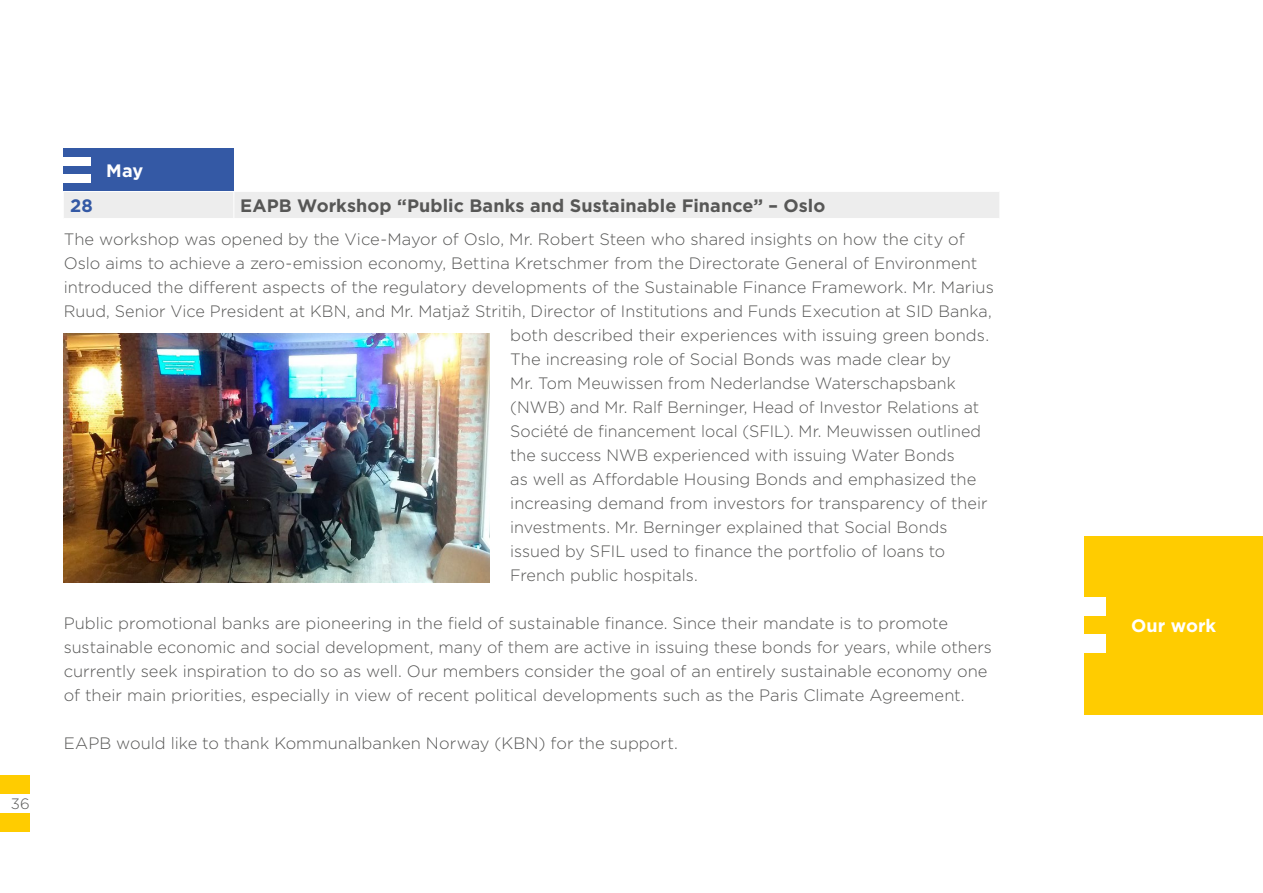
<style>
.page{position:relative;width:1263px;height:893px;background:#fff}
.page>*{position:absolute;margin:0;border:0;box-sizing:border-box;transform-origin:0 0}
.t1{font:700 18px "Gotham";letter-spacing:.005em;color:#575756}
.t2{font:700 18px "Gotham";letter-spacing:.005em;color:#fff}
.t3{font:700 18px "Gotham";color:#3459a5}
.t4{font:300 16.5px/24px "Gotham";color:#575756}
.t5{font:300 15px "Gotham";color:#575756}
</style>
<div class="page">
<div style="left:0;top:813px;width:30px;height:19px;background:#fc0"></div>
<div style="left:0;top:775px;width:30px;height:19px;background:#fc0"></div>
<div style="left:64px;top:192px;width:935px;height:26px;background:#ededed"></div>
<div style="left:64px;top:148px;width:170px;height:43px;background:#3459a5"></div>
<div style="left:64px;top:174px;width:27px;height:8px;background:#fff"></div>
<div style="left:64px;top:157px;width:27px;height:8px;background:#fff"></div>
<div style="left:1084px;top:536px;width:179px;height:178px;background:#fc0"></div>
<div style="left:1067px;top:634px;width:38px;height:19px;background:#fff"></div>
<div style="left:1067px;top:597px;width:38px;height:19px;background:#fff"></div>
<img style="left:64px;top:334px;width:425px;height:249px">
<p class="t5" style="left:11px;top:794px;width:20px">36</p>
<p class="t2" style="left:106px;top:159px;width:38px">May</p>
<p class="t3" style="left:70px;top:194px;width:24px">28</p>
<p class="t1" style="left:240px;top:194px;width:586px">EAPB Workshop “Public Banks and Sustainable Finance” – Oslo</p>
<p class="t4" style="left:64px;top:227px;width:902px">The workshop was opened by the Vice-Mayor of Oslo, Mr. Robert Steen who shared insights on how the city of</p>
<p class="t4" style="left:64px;top:251px;width:915px">Oslo aims to achieve a zero-emission economy, Bettina Kretschmer from the Directorate General of Environment</p>
<p class="t4" style="left:64px;top:275px;width:931px">introduced the different aspects of the regulatory developments of the Sustainable Finance Framework. Mr. Marius</p>
<p class="t4" style="left:64px;top:299px;width:929px">Ruud, Senior Vice President at KBN, and Mr. Matjaž Stritih, Director of Institutions and Funds Execution at SID Banka,</p>
<p class="t4" style="left:510px;top:323px;width:480px">both described their experiences with issuing green bonds.</p>
<p class="t4" style="left:510px;top:347px;width:442px">The increasing role of Social Bonds was made clear by</p>
<p class="t4" style="left:510px;top:371px;width:447px">Mr. Tom Meuwissen from Nederlandse Waterschapsbank</p>
<p class="t4" style="left:510px;top:395px;width:470px">(NWB) and Mr. Ralf Berninger, Head of Investor Relations at</p>
<p class="t4" style="left:510px;top:419px;width:472px">Société de financement local (SFIL). Mr. Meuwissen outlined</p>
<p class="t4" style="left:510px;top:443px;width:446px">the success NWB experienced with issuing Water Bonds</p>
<p class="t4" style="left:510px;top:467px;width:468px">as well as Affordable Housing Bonds and emphasized the</p>
<p class="t4" style="left:510px;top:491px;width:479px">increasing demand from investors for transparency of their</p>
<p class="t4" style="left:510px;top:515px;width:439px">investments. Mr. Berninger explained that Social Bonds</p>
<p class="t4" style="left:510px;top:539px;width:436px">issued by SFIL used to finance the portfolio of loans to</p>
<p class="t4" style="left:510px;top:563px;width:189px">French public hospitals.</p>
<p class="t4" style="left:64px;top:611px;width:929px">Public promotional banks are pioneering in the field of sustainable finance. Since their mandate is to promote sustainable economic and social development, many of them are active in issuing these bonds for years, while others currently seek inspiration to do so as well. Our members consider the goal of an entirely sustainable economy one of their main priorities, especially in view of recent political developments such as the Paris Climate Agreement.</p>
<p class="t4" style="left:64px;top:731px;width:616px">EAPB would like to thank Kommunalbanken Norway (KBN) for the support.</p>
<p class="t2" style="left:1131px;top:614px;width:87px">Our work</p>
</div>
